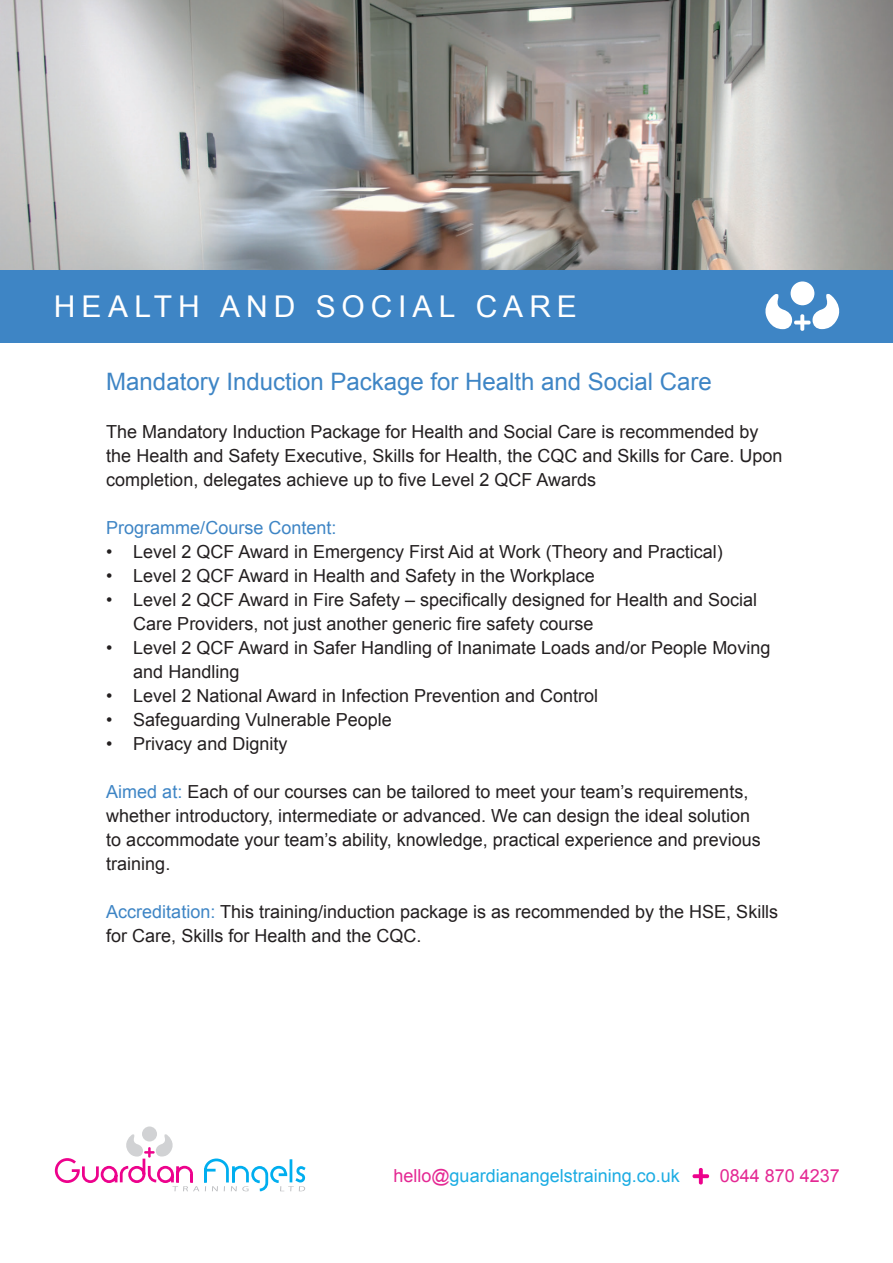
<style>
.page{position:relative;width:893px;height:1263px;background:#fff}
.page>*{position:absolute;margin:0;border:0;box-sizing:border-box;transform-origin:0 0}
.t1{font:30px "Arial";letter-spacing:.2em;color:#fff}
.t2{font:24px "Arial";color:#3e85c5}
.t3{font:18px/24px "Arial";color:#231f20}
.t4{font:18px "Arial";color:#1bace3}
.t5{font:18px "Arial";color:#3e85c5}
.t6{font:18px "Arial";color:#e42893}
.s1{color:#3e85c5}
.s2{color:#e42893}
</style>
<div class="page">
<img style="left:0;top:0;width:893px;height:270px">
<div style="left:142px;top:1126px;width:15px;height:15px;background:#d1d2d4;border-radius:50%"></div>
<svg style="left:55px;top:1134px;width:251px;height:57px"></svg>
<div style="left:0;top:270px;width:893px;height:72px;background:#3e85c5"></div>
<div style="left:791px;top:281px;width:23px;height:24px;background:#fff;border-radius:50%"></div>
<svg style="left:765px;top:293px;width:75px;height:38px"></svg>
<svg style="left:692px;top:1168px;width:18px;height:17px"></svg>
<h1 class="t1" style="left:54px;top:287px;width:525px">HEALTH AND SOCIAL CARE</h1>
<h2 class="t2" style="left:106px;top:365px;width:607px">Mandatory Induction Package for Health and Social Care</h2>
<p class="t3" style="left:106px;top:419px;width:678px">The Mandatory Induction Package for Health and Social Care is recommended by the Health and Safety Executive, Skills for Health, the CQC and Skills for Care. Upon completion, delegates achieve up to five Level 2 QCF Awards</p>
<p class="t5" style="left:106px;top:515px;width:232px">Programme/Course Content:</p>
<p class="t3" style="left:106px;top:539px;width:618px">• Level 2 QCF Award in Emergency First Aid at Work (Theory and Practical)</p>
<p class="t3" style="left:106px;top:563px;width:490px">• Level 2 QCF Award in Health and Safety in the Workplace</p>
<p class="t3" style="left:133px;top:587px;width:625px;text-indent:-27px">• Level 2 QCF Award in Fire Safety – specifically designed for Health and Social<br>Care Providers, not just another generic fire safety course</p>
<p class="t3" style="left:133px;top:635px;width:638px;text-indent:-27px">• Level 2 QCF Award in Safer Handling of Inanimate Loads and/or People Moving and Handling</p>
<p class="t3" style="left:106px;top:683px;width:493px">• Level 2 National Award in Infection Prevention and Control</p>
<p class="t3" style="left:106px;top:707px;width:287px">• Safeguarding Vulnerable People</p>
<p class="t3" style="left:106px;top:731px;width:183px">• Privacy and Dignity</p>
<p class="t3" style="left:106px;top:779px;width:656px"><span class="s1">Aimed at:</span> Each of our courses can be tailored to meet your team’s requirements, whether introductory, intermediate or advanced. We can design the ideal solution to accommodate your team’s ability, knowledge, practical experience and previous training.</p>
<p class="t3" style="left:106px;top:899px;width:673px"><span class="s1">Accreditation:</span> This training/induction package is as recommended by the HSE, Skills for Care, Skills for Health and the CQC.</p>
<p class="t4" style="left:393px;top:1164px;width:288px"><span class="s2">hello@</span>guardianangelstraining.co.uk</p>
<p class="t6" style="left:720px;top:1164px;width:122px">0844 870 4237</p>
</div>
